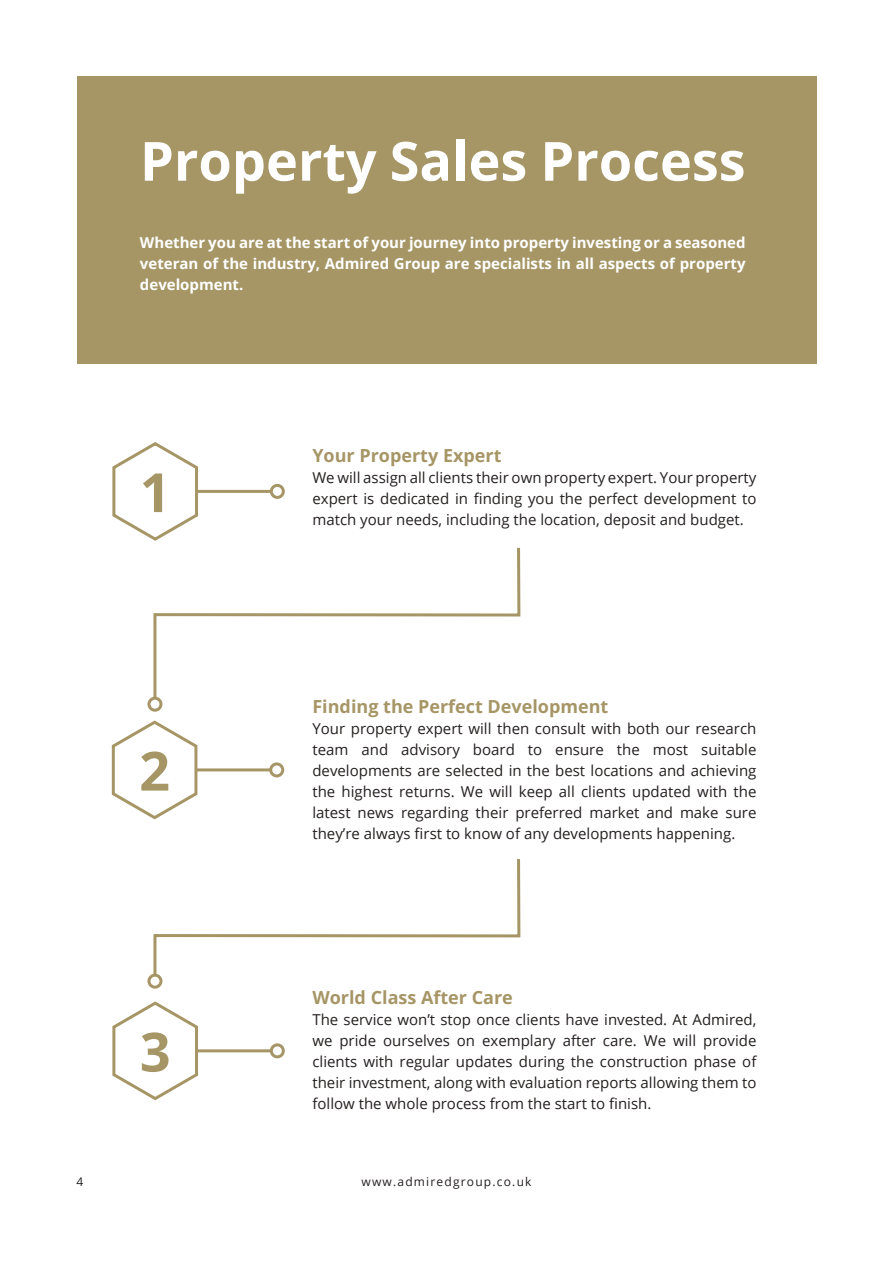
<style>
.page{position:relative;width:893px;height:1263px;background:#fff}
.page>*{position:absolute;margin:0;border:0;box-sizing:border-box;transform-origin:0 0}
.t1{font:700 54px "Open Sans";color:#fff}
.t2{font:700 54px "Open Sans";color:#a69666}
.t3{font:700 18px "Open Sans";color:#a69666}
.t4{font:15px/21px "Open Sans";color:#241f1f;text-align:justify}
.t5{font:700 15px/21px "Open Sans";color:#fff;text-align:justify}
.t6{font:12px "Open Sans";letter-spacing:.1em;color:#241f1f}
</style>
<div class="page">
<svg style="left:111px;top:720px;width:88px;height:100px"></svg>
<svg style="left:112px;top:1001px;width:88px;height:100px"></svg>
<hr style="left:197px;top:490px;width:74px;height:3px;background:#a69666">
<div style="left:270px;top:484px;width:15px;height:15px;border:3px solid #a69666;border-radius:50%"></div>
<hr style="left:196px;top:768px;width:75px;height:3px;background:#a69666">
<div style="left:269px;top:762px;width:15px;height:15px;border:3px solid #a69666;border-radius:50%"></div>
<hr style="left:197px;top:1049px;width:74px;height:3px;background:#a69666">
<div style="left:270px;top:1043px;width:15px;height:15px;border:3px solid #a69666;border-radius:50%"></div>
<svg style="left:153px;top:547px;width:368px;height:154px"></svg>
<div style="left:147px;top:697px;width:15px;height:15px;border:3px solid #a69666;border-radius:50%"></div>
<svg style="left:153px;top:859px;width:368px;height:119px"></svg>
<div style="left:147px;top:974px;width:15px;height:15px;border:3px solid #a69666;border-radius:50%"></div>
<svg style="left:112px;top:442px;width:88px;height:99px"></svg>
<div style="left:77px;top:77px;width:739px;height:287px;background:#a69666"></div>
<h1 class="t1" style="left:140px;top:124px;width:607px">Property Sales Process</h1>
<p class="t5" style="left:140px;top:232px;width:607px">Whether you are at the start of your journey into property investing or a seasoned veteran of the industry, Admired Group are specialists in all aspects of property development.</p>
<h1 class="t2" style="left:140px;top:455px;width:32px">1</h1>
<h1 class="t2" style="left:139px;top:734px;width:32px">2</h1>
<h1 class="t2" style="left:140px;top:1015px;width:32px">3</h1>
<p class="t3" style="left:312px;top:443px;width:191px">Your Property Expert</p>
<p class="t4" style="left:312px;top:467px;width:446px">We will assign all clients their own property expert. Your property expert is dedicated in finding you the perfect development to match your needs, including the location, deposit and budget.</p>
<p class="t3" style="left:312px;top:694px;width:297px">Finding the Perfect Development</p>
<p class="t4" style="left:312px;top:718px;width:446px">Your property expert will then consult with both our research team and advisory board to ensure the most suitable developments are selected in the best locations and achieving the highest returns. We will keep all clients updated with the latest news regarding their preferred market and make sure they’re always first to know of any developments happening.</p>
<p class="t3" style="left:312px;top:985px;width:202px">World Class After Care</p>
<p class="t4" style="left:312px;top:1008px;width:445px">The service won’t stop once clients have invested. At Admired, we pride ourselves on exemplary after care. We will provide clients with regular updates during the construction phase of their investment, along with evaluation reports allowing them to follow the whole process from the start to finish.</p>
<p class="t6" style="left:77px;top:1174px;width:8px">4</p>
<p class="t6" style="left:361px;top:1174px;width:172px">www.admiredgroup.co.uk</p>
</div>
